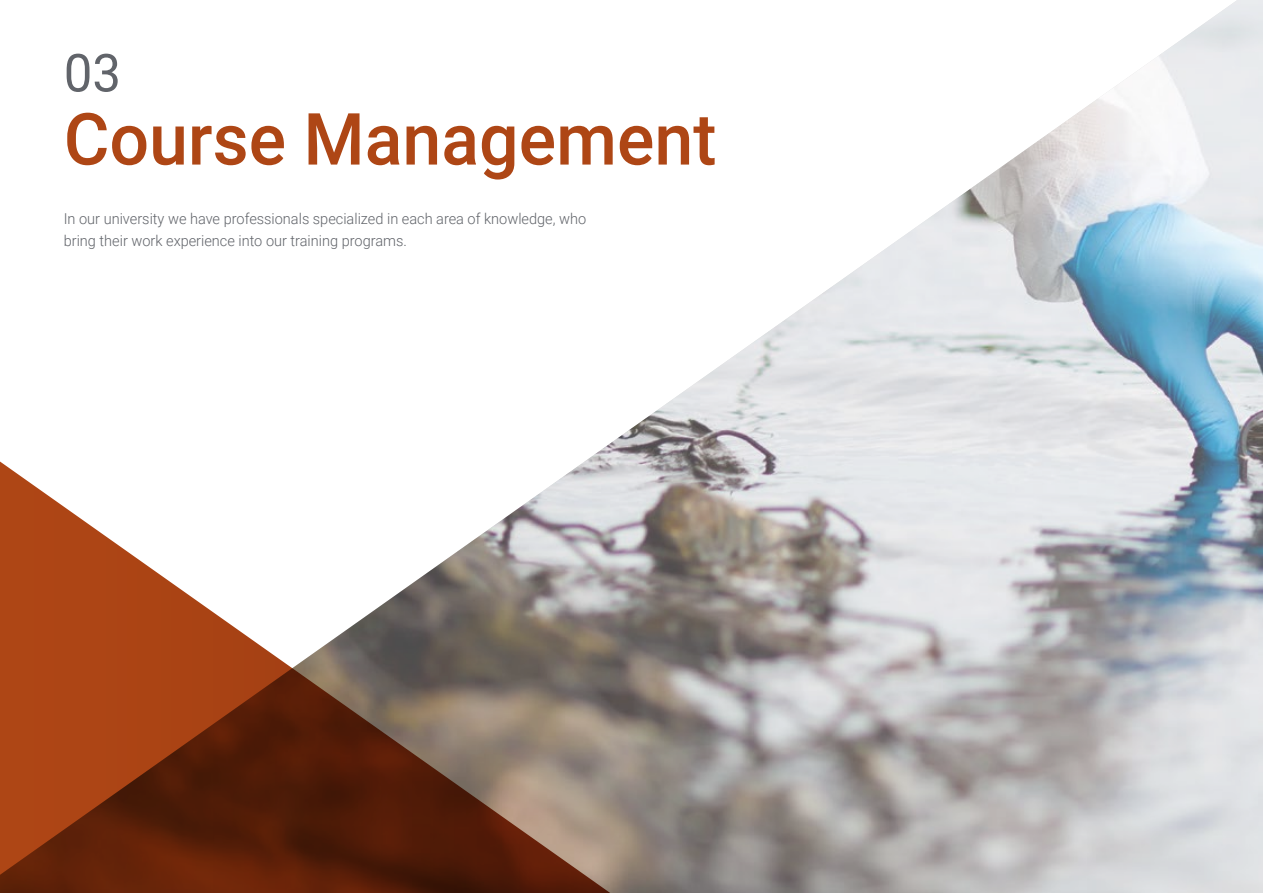
<style>
.page{position:relative;width:1263px;height:893px;background:#fff}
.page>*{position:absolute;margin:0;border:0;box-sizing:border-box;transform-origin:0 0}
.t1{font:500 72px "Roboto";color:#ae4615}
.t2{font:52.5px "Roboto";color:#61646a}
.t3{font:300 15px/22.5px "Roboto";color:#61646a}
</style>
<div class="page">
<img style="left:606px;top:0;width:657px;height:893px">
<svg style="left:0;top:446px;width:640px;height:447px"></svg>
<h2 class="t2" style="left:64px;top:36px;width:59px">03</h2>
<h1 class="t1" style="left:64px;top:89px;width:654px">Course Management</h1>
<p class="t3" style="left:64px;top:207px;width:524px">In our university we have professionals specialized in each area of knowledge, who bring their work experience into our training programs.</p>
</div>
